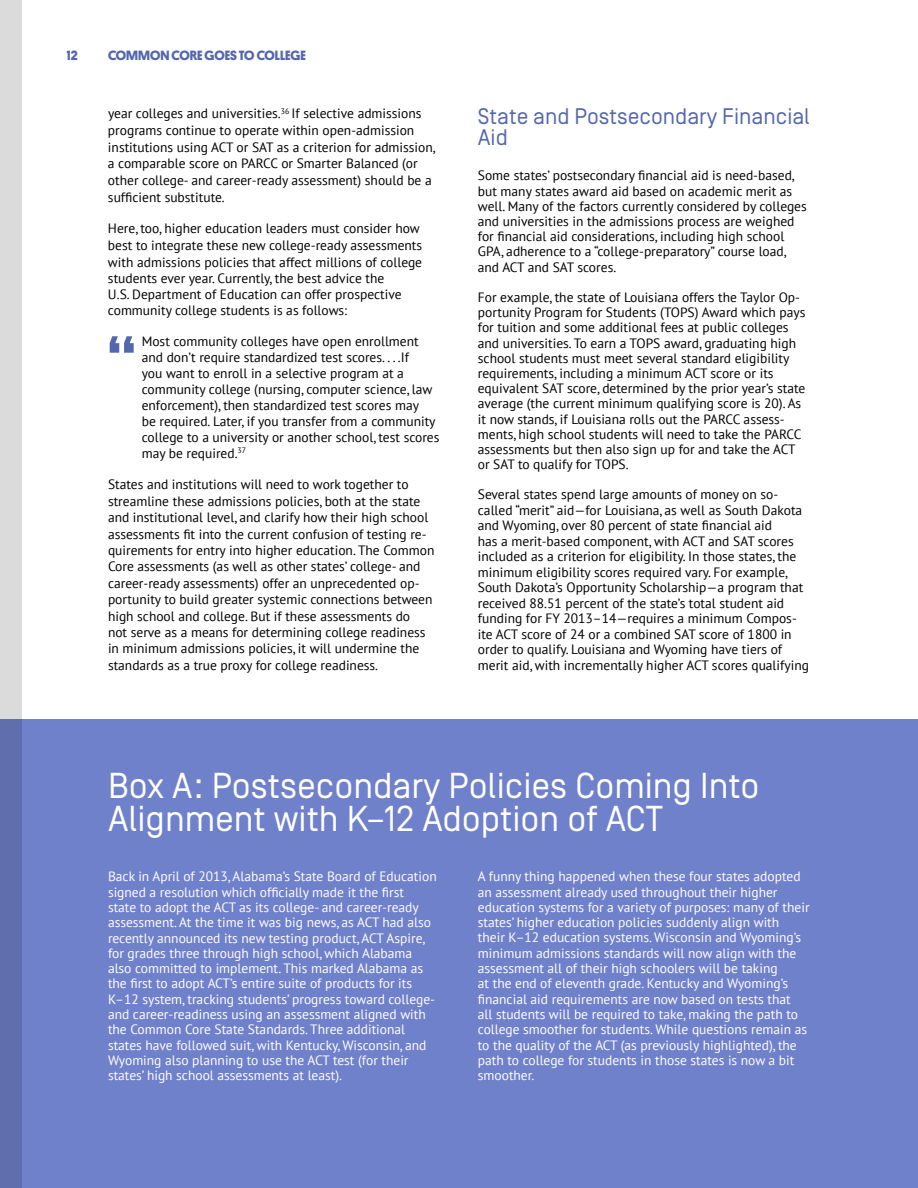
<style>
.page{position:relative;width:918px;height:1188px;background:#fff}
.page>*{position:absolute;margin:0;border:0;box-sizing:border-box;transform-origin:0 0}
.t1{font:700 60px "Simplon BP";color:#5467ae}
.t2{font:36px/33px "Simplon BP Regular";color:#fff}
.t3{font:22.5px/21.1px "Simplon BP Regular";color:#5467ae}
.t4{font:13.5px/15.1px "PT Sans";color:#000}
.t5{font:13.5px/15.3px "PT Sans";color:#fff}
.t6{font:700 13.5px "Platform";color:#5467ae}
</style>
<div class="page">
<hr style="left:917px;top:0;width:1px;height:1188px;background:#5467ae">
<div style="left:0;top:719px;width:918px;height:469px;background:#7081cb"></div>
<svg style="left:0;top:0;width:22px;height:1188px;fill:#dbdbdb"></svg>
<p class="t6" style="left:67px;top:45px;width:12px">12</p>
<p class="t6" style="left:108px;top:45px;width:199px">COMMON CORE GOES TO COLLEGE</p>
<p class="t4" style="left:108px;top:105px;width:329px;line-height:16.6px">year colleges and universities.<sup>36</sup> If selective admissions programs continue to operate within open-admission institutions using ACT or SAT as a criterion for admission, a comparable score on PARCC or Smarter Balanced (or other college- and career-ready assessment) should be a sufficient substitute.</p>
<p class="t4" style="left:108px;top:220px;width:316px;line-height:16.4px">Here, too, higher education leaders must consider how best to integrate these new college-ready assessments with admissions policies that affect millions of college students ever year. Currently, the best advice the<br>U.S. Department of Education can offer prospective community college students is as follows:</p>
<p class="t4" style="left:142px;top:333px;width:299px;line-height:15.9px">Most community colleges have open enrollment and don’t require standardized test scores. . . .If<br>you want to enroll in a selective program at a community college (nursing, computer science, law enforcement), then standardized test scores may<br>be required. Later, if you transfer from a community college to a university or another school, test scores may be required.<sup>37</sup></p>
<p class="t4" style="left:108px;top:476px;width:328px;line-height:16.4px">States and institutions will need to work together to streamline these admissions policies, both at the state and institutional level, and clarify how their high school assessments fit into the current confusion of testing re&shy;quirements for entry into higher education. The Common Core assessments (as well as other states’ college- and career-ready assessments) offer an unprecedented op&shy;portunity to build greater systemic connections between high school and college. But if these assessments do<br>not serve as a means for determining college readiness in minimum admissions policies, it will undermine the standards as a true proxy for college readiness.</p>
<h1 class="t1" style="left:106px;top:323px;width:32px">“</h1>
<h3 class="t3" style="left:478px;top:105px;width:334px">State and Postsecondary Financial<br>Aid</h3>
<p class="t4" style="left:478px;top:168px;width:330px">Some states’ postsecondary financial aid is need-based, but many states award aid based on academic merit as well. Many of the factors currently considered by colleges and universities in the admissions process are weighed for financial aid considerations, including high school GPA, adherence to a “college-preparatory” course load, and ACT and SAT scores.</p>
<p class="t4" style="left:478px;top:289px;width:329px">For example, the state of Louisiana offers the Taylor Op&shy;portunity Program for Students (TOPS) Award which pays for tuition and some additional fees at public colleges and universities. To earn a TOPS award, graduating high school students must meet several standard eligibility requirements, including a minimum ACT score or its equivalent SAT score, determined by the prior year’s state average (the current minimum qualifying score is 20). As it now stands, if Louisiana rolls out the PARCC assess&shy;ments, high school students will need to take the PARCC assessments but then also sign up for and take the ACT or SAT to qualify for TOPS.</p>
<p class="t4" style="left:478px;top:487px;width:333px">Several states spend large amounts of money on so&shy;called “merit” aid—for Louisiana, as well as South Dakota and Wyoming, over 80 percent of state financial aid<br>has a merit-based component, with ACT and SAT scores included as a criterion for eligibility. In those states, the minimum eligibility scores required vary. For example, South Dakota’s Opportunity Scholarship—a program that received 88.51 percent of the state’s total student aid funding for FY 2013–14—requires a minimum Compos&shy;ite ACT score of 24 or a combined SAT score of 1800 in order to qualify. Louisiana and Wyoming have tiers of merit aid, with incrementally higher ACT scores qualifying</p>
<h2 class="t2" style="left:108px;top:768px;width:653px">Box A: Postsecondary Policies Coming Into<br>Alignment with K–12 Adoption of ACT</h2>
<p class="t5" style="left:108px;top:869px;width:330px">Back in April of 2013, Alabama’s State Board of Education signed a resolution which officially made it the first<br>state to adopt the ACT as its college- and career-ready assessment. At the time it was big news, as ACT had also recently announced its new testing product, ACT Aspire, for grades three through high school, which Alabama also committed to implement. This marked Alabama as the first to adopt ACT’s entire suite of products for its K–12 system, tracking students’ progress toward college&shy;and career-readiness using an assessment aligned with the Common Core State Standards. Three additional states have followed suit, with Kentucky, Wisconsin, and Wyoming also planning to use the ACT test (for their states’ high school assessments at least).</p>
<p class="t5" style="left:478px;top:869px;width:333px">A funny thing happened when these four states adopted an assessment already used throughout their higher education systems for a variety of purposes: many of their states’ higher education policies suddenly align with their K–12 education systems. Wisconsin and Wyoming’s minimum admissions standards will now align with the assessment all of their high schoolers will be taking<br>at the end of eleventh grade. Kentucky and Wyoming’s financial aid requirements are now based on tests that<br>all students will be required to take, making the path to college smoother for students. While questions remain as to the quality of the ACT (as previously highlighted), the path to college for students in those states is now a bit smoother.</p>
</div>
